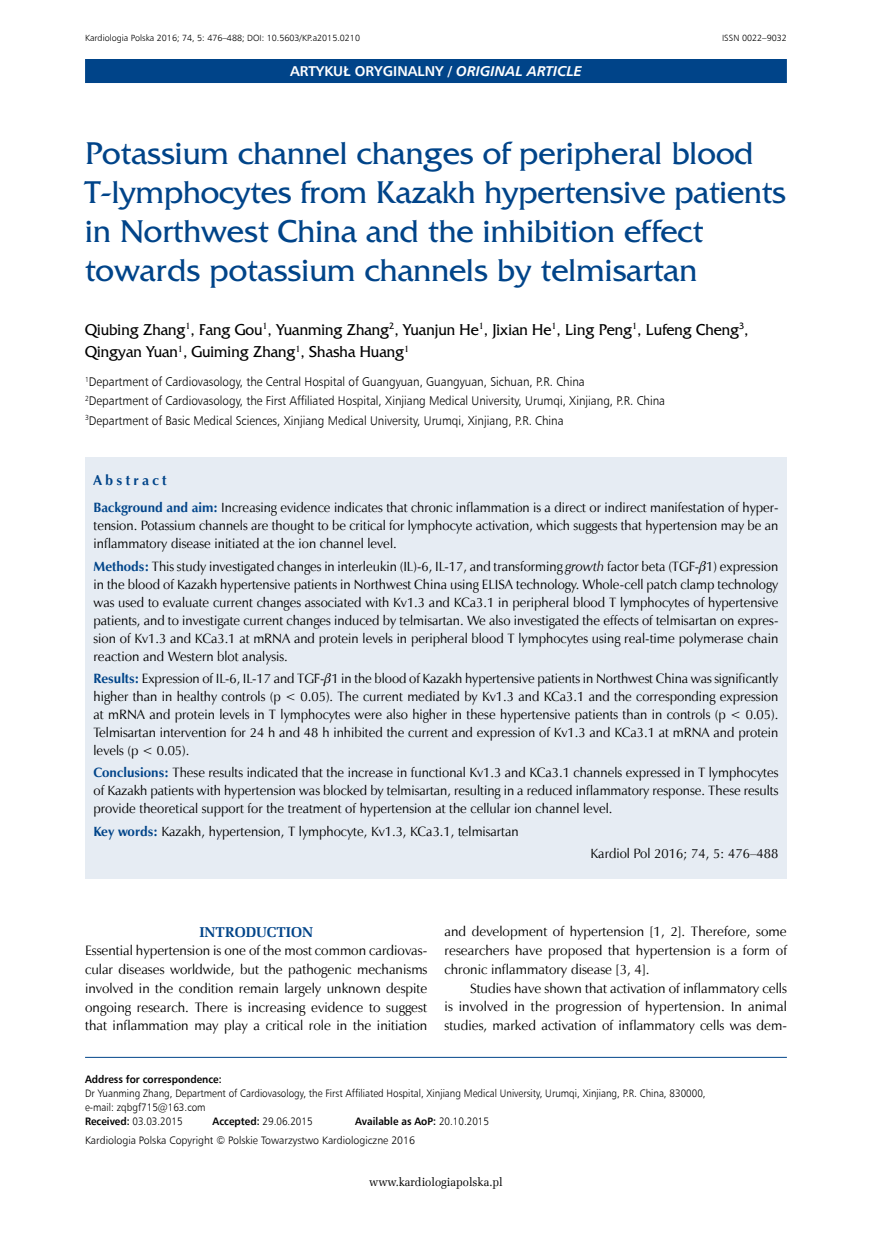
<style>
.page{position:relative;width:872px;height:1234px;background:#fff}
.page>*{position:absolute;margin:0;border:0;box-sizing:border-box;transform-origin:0 0}
.t1{font:33px/39px "France";color:#004489}
.t2{font:16.5px/22.5px "France";color:#000;scale:.94 1}
.t3{font:700 14.25px "Humnst 777 EU";color:#fff}
.t4{font:700 14.25px "Zapf Ellipt EU";color:#004489}
.t5{font:700 14.25px "Zapf Humnst EU";letter-spacing:.23em;color:#004489}
.t6{font:13.65px/18.8px "Zapf Humnst EU";color:#000;text-align:justify}
.t7{font:13.5px/18px "Zapf Humnst EU";color:#000;text-align:justify}
.t8{font:12.6px/19.2px "Humnst 777 Lt EU";color:#000;scale:.93 1}
.t9{font:12px "Zapf Ellipt EU";color:#000;scale:.95 1}
.t10{font:10.8px/14.2px "Humnst 777 Lt EU";color:#000;scale:.92 1}
.t11{font:10.8px "Humnst 777 Lt EU";color:#000}
.t12{font:700 10.8px "Humnst 777 EU";color:#000;scale:.92 1}
.t13{font:9px "Humnst 777 Lt EU";color:#000}
.s1{font-style:italic}
.s2{font-weight:700;color:#004489}
.s3{font-family:"Humnst 777 EU";font-weight:700}
.s4{font-family:"Humnst 777 Lt EU";font-weight:400}
</style>
<div class="page">
<div style="left:85px;top:59px;width:702px;height:24px;background:#004489"></div>
<div style="left:85px;top:457px;width:702px;height:421px;background:#e6ecf3"></div>
<hr style="left:85px;top:1056px;width:702px;height:1px;background:#004489">
<p class="t13" style="left:85px;top:33px;width:276px">Kardiologia Polska 2016; 74, 5: 476–488; DOI: 10.5603/KP.a2015.0210</p>
<p class="t13" style="left:722px;top:33px;width:66px">ISSN 0022–9032</p>
<p class="t3" style="left:290px;top:62px;width:293px">ARTYKUŁ ORYGINALNy / <span class="s1">ORIGINAL ARTICLE</span></p>
<h1 class="t1" style="left:85px;top:134px;width:702px">Potassium channel changes of peripheral blood T-lymphocytes from Kazakh hypertensive patients in Northwest China and the inhibition effect towards potassium channels by telmisartan</h1>
<p class="t2" style="left:85px;top:318px;width:707px">Qiubing Zhang<sup>1</sup>, Fang Gou<sup>1</sup>, Yuanming Zhang<sup>2</sup>, Yuanjun He<sup>1</sup>, Jixian He<sup>1</sup>, Ling Peng<sup>1</sup>, Lufeng Cheng<sup>3</sup>,<br>Qingyan Yuan<sup>1</sup>, Guiming Zhang<sup>1</sup>, Shasha Huang<sup>1</sup></p>
<p class="t8" style="left:85px;top:372px;width:625px"><sup>1</sup>Department of Cardiovasology, the Central Hospital of Guangyuan, Guangyuan, Sichuan, P.R. China<br><sup>2</sup>Department of Cardiovasology, the First Affiliated Hospital, Xinjiang Medical University, Urumqi, Xinjiang, P.R. China<br><sup>3</sup>Department of Basic Medical Sciences, Xinjiang Medical University, Urumqi, Xinjiang, P.R. China</p>
<p class="t5" style="left:94px;top:471px;width:75px">Abstract</p>
<p class="t7" style="left:94px;top:498px;width:686px"><span class="s2">Background and aim:</span> Increasing evidence indicates that chronic inflammation is a direct or indirect manifestation of hyper&shy;tension. Potassium channels are thought to be critical for lymphocyte activation, which suggests that hypertension may be an inflammatory disease initiated at the ion channel level.</p>
<p class="t7" style="left:94px;top:556px;width:686px"><span class="s2">Methods:</span> This study investigated changes in interleukin (IL)-6, IL-17, and transforming <span class="s1">growth</span> factor beta (TGF- 1) expression in the blood of Kazakh hypertensive patients in Northwest China using ELISA technology. Whole-cell patch clamp technology was used to evaluate current changes associated with Kv1.3 and KCa3.1 in peripheral blood T lymphocytes of hypertensive patients, and to investigate current changes induced by telmisartan. We also investigated the effects of telmisartan on expres&shy;sion of Kv1.3 and KCa3.1 at mRNA and protein levels in peripheral blood T lymphocytes using real-time polymerase chain reaction and Western blot analysis.</p>
<p class="t7" style="left:94px;top:669px;width:686px"><span class="s2">Results:</span> Expression of IL-6, IL-17 and TGF- 1 in the blood of Kazakh hypertensive patients in Northwest China was significantly higher than in healthy controls (p &lt; 0.05). The current mediated by Kv1.3 and KCa3.1 and the corresponding expression at mRNA and protein levels in T lymphocytes were also higher in these hypertensive patients than in controls (p &lt; 0.05).<br>Telmisartan intervention for 24 h and 48 h inhibited the current and expression of Kv1.3 and KCa3.1 at mRNA and protein levels (p &lt; 0.05).</p>
<p class="t7" style="left:94px;top:763px;width:686px"><span class="s2">Conclusions:</span> These results indicated that the increase in functional Kv1.3 and KCa3.1 channels expressed in T lymphocytes of Kazakh patients with hypertension was blocked by telmisartan, resulting in a reduced inflammatory response. These results provide theoretical support for the treatment of hypertension at the cellular ion channel level.</p>
<p class="t7" style="left:94px;top:821px;width:427px"><span class="s2">Key words:</span> Kazakh, hypertension, T lymphocyte, Kv1.3, KCa3.1, telmisartan</p>
<p class="t7" style="left:590px;top:844px;width:189px">Kardiol Pol 2016; 74, 5: 476–488</p>
<p class="t4" style="left:199px;top:922px;width:115px">INTRODUCTION</p>
<p class="t6" style="left:85px;top:941px;width:344px">Essential hypertension is one of the most common cardiovas&shy;cular diseases worldwide, but the pathogenic mechanisms involved in the condition remain largely unknown despite ongoing research. There is increasing evidence to suggest that inflammation may play a critical role in the initiation</p>
<p class="t6" style="left:444px;top:922px;width:344px">and development of hypertension [1, 2]. Therefore, some researchers have proposed that hypertension is a form of chronic inflammatory disease [3, 4].</p>
<p class="t6" style="left:444px;top:978px;width:344px;text-indent:25px">Studies have shown that activation of inflammatory cells is involved in the progression of hypertension. In animal studies, marked activation of inflammatory cells was dem-</p>
<p class="t12" style="left:85px;top:1071px;width:150px">Address for correspondence:</p>
<p class="t10" style="left:85px;top:1085px;width:676px">Dr Yuanming Zhang, Department of Cardiovasology, the First Affiliated Hospital, Xinjiang Medical University, Urumqi, Xinjiang, P.R. China, 830000, e-mail: zqbgf715@163.com<br><span class="s3">Received:</span> 03.03.2015</p>
<p class="t10" style="left:213px;top:1113px;width:110px"><span class="s3">Accepted:</span> 29.06.2015</p>
<p class="t12" style="left:355px;top:1114px;width:147px">Available as AoP: <span class="s4">20.10.2015</span></p>
<p class="t11" style="left:85px;top:1133px;width:331px">Kardiologia Polska Copyright © Polskie Towarzystwo Kardiologiczne 2016</p>
<p class="t9" style="left:369px;top:1174px;width:142px">www.kardiologiapolska.pl</p>
</div>
